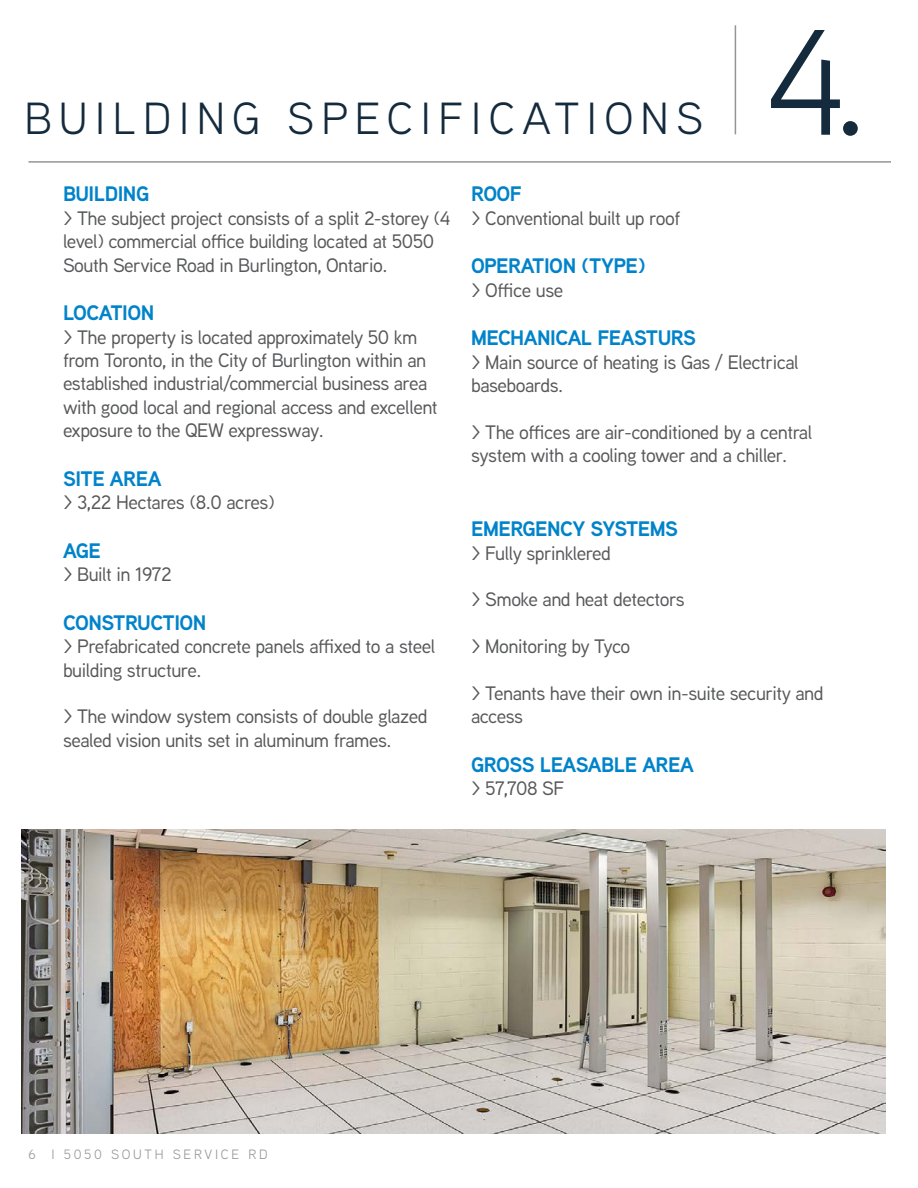
<style>
.page{position:relative;width:918px;height:1188px;background:#fff}
.page>*{position:absolute;margin:0;border:0;box-sizing:border-box;transform-origin:0 0}
.t1{font:150px "Aaux Next";color:#142a3d}
.t2{font:45px "Aaux Next";letter-spacing:.16em;color:#142a3d}
.t3{font:700 21px "Aaux Next";letter-spacing:-.025em;color:#0083ca}
.t4{font:500 19.5px/23.4px "Aaux Next";letter-spacing:-.025em;color:#57585a}
.t5{font:13.5px "Aaux Next";letter-spacing:.2em;color:#939598}
</style>
<div class="page">
<hr style="left:735px;top:25px;width:1px;height:109px;background:#939598">
<hr style="left:28px;top:161px;width:863px;height:2px;background:#939598">
<img style="left:21px;top:829px;width:864px;height:305px">
<p class="t2" style="left:25px;top:88px;width:680px">BUILDING SPECIFICATIONS</p>
<p class="t1" style="left:765px;top:-18px;width:105px">4.</p>
<p class="t3" style="left:63px;top:179px;width:88px">BUILDING</p>
<p class="t4" style="left:63px;top:206px;width:389px">&gt; The subject project consists of a split 2-storey (4 level) commercial office building located at 5050<br>South Service Road in Burlington, Ontario.</p>
<p class="t3" style="left:63px;top:298px;width:93px">LOCATION</p>
<p class="t4" style="left:63px;top:324px;width:376px">&gt; The property is located approximately 50 km from Toronto, in the City of Burlington within an established industrial/commercial business area with good local and regional access and excellent exposure to the QEW expressway.</p>
<p class="t3" style="left:63px;top:464px;width:100px">SITE AREA</p>
<p class="t4" style="left:63px;top:490px;width:213px">&gt; 3,22 Hectares (8.0 acres)</p>
<p class="t3" style="left:63px;top:536px;width:40px">AGE</p>
<p class="t4" style="left:63px;top:562px;width:110px">&gt; Built in 1972</p>
<p class="t3" style="left:63px;top:608px;width:145px">CONSTRUCTION</p>
<p class="t4" style="left:63px;top:634px;width:374px">&gt; Prefabricated concrete panels affixed to a steel building structure.</p>
<p class="t4" style="left:63px;top:704px;width:366px">&gt; The window system consists of double glazed sealed vision units set in aluminum frames.</p>
<p class="t3" style="left:471px;top:179px;width:52px">ROOF</p>
<p class="t4" style="left:471px;top:206px;width:211px">&gt; Conventional built up roof</p>
<p class="t3" style="left:471px;top:251px;width:176px">OPERATION (TYPE)</p>
<p class="t4" style="left:471px;top:278px;width:94px">&gt; Office use</p>
<p class="t3" style="left:471px;top:323px;width:226px">MECHANICAL FEASTURS</p>
<p class="t4" style="left:471px;top:350px;width:329px">&gt; Main source of heating is Gas / Electrical baseboards.</p>
<p class="t4" style="left:471px;top:420px;width:343px">&gt; The offices are air-conditioned by a central system with a cooling tower and a chiller.</p>
<p class="t3" style="left:471px;top:514px;width:208px">EMERGENCY SYSTEMS</p>
<p class="t4" style="left:471px;top:540px;width:142px">&gt; Fully sprinklered</p>
<p class="t4" style="left:471px;top:587px;width:215px">&gt; Smoke and heat detectors</p>
<p class="t4" style="left:471px;top:634px;width:161px">&gt; Monitoring by Tyco</p>
<p class="t4" style="left:471px;top:681px;width:354px">&gt; Tenants have their own in-suite security and access</p>
<p class="t3" style="left:471px;top:750px;width:224px">GROSS LEASABLE AREA</p>
<p class="t4" style="left:471px;top:776px;width:95px">&gt; 57,708 SF</p>
<p class="t5" style="left:28px;top:1146px;width:241px">6 I 5050 SOUTH SERVICE RD</p>
</div>
